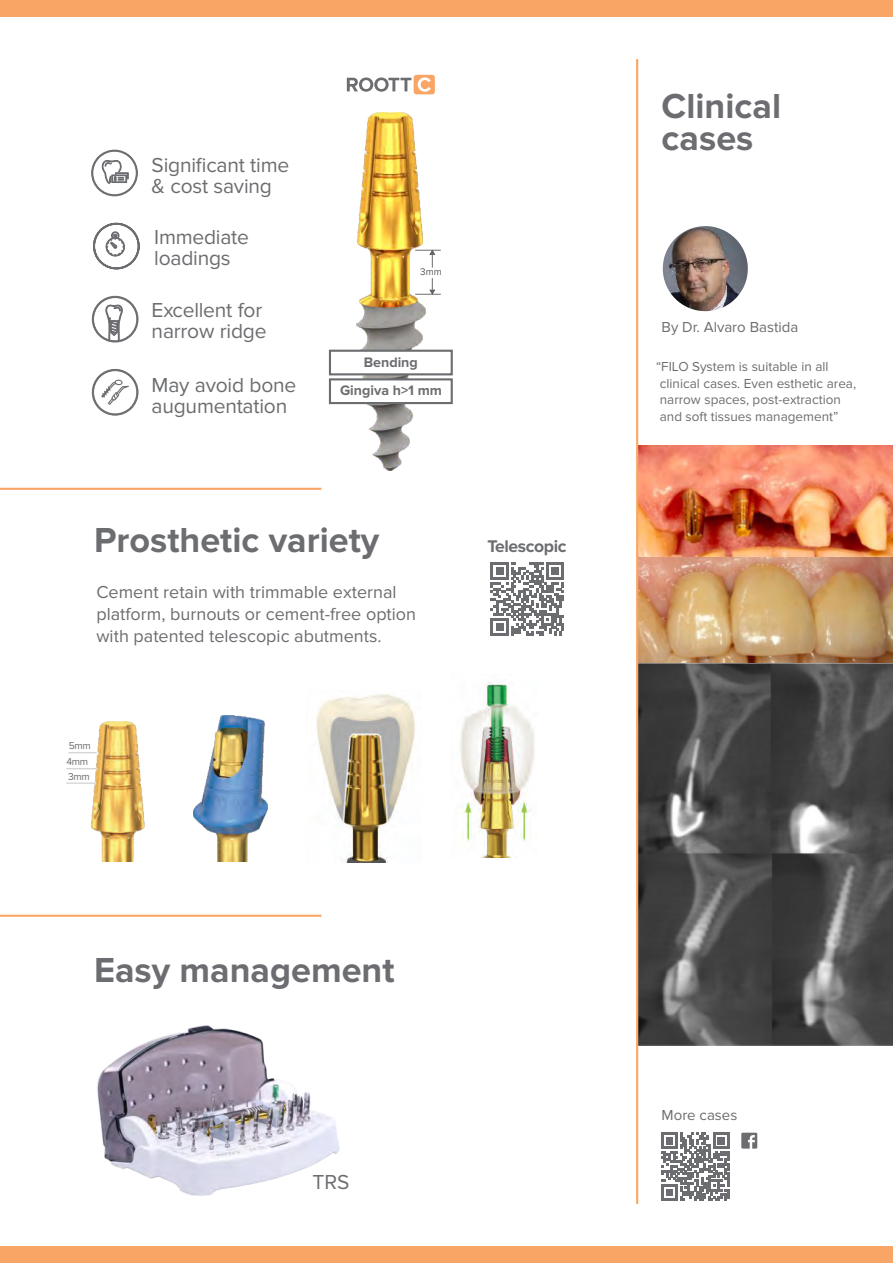
<style>
.page{position:relative;width:893px;height:1263px;background:#fff}
.page>*{position:absolute;margin:0;border:0;box-sizing:border-box;transform-origin:0 0}
.t1{font:700 36px/32.5px "Proxima Nova";color:#6c6d70}
.t2{font:21px/21px "Proxima Nova";letter-spacing:-.01em;color:#6c6d70}
.t3{font:18px/21.9px "Proxima Nova";color:#6c6d70}
.t4{font:700 17.55px "Proxima Nova";letter-spacing:-.025em;color:#6c6d70}
.t5{font:15px "Proxima Nova";color:#6c6d70}
.t6{font:700 14.25px/28.3px "Proxima Nova";color:#6c6d70;text-align:center}
.t7{font:13.5px/16.8px "Proxima Nova";color:#6c6d70}
.t8{font:10.2px/16.4px "Proxima Nova";letter-spacing:-.025em;color:#6c6d70}
.t9{font:10.05px "Proxima Nova";color:#57585a}
</style>
<div class="page">
<img style="left:638px;top:557px;width:255px;height:107px">
<img style="left:638px;top:445px;width:255px;height:112px">
<img style="left:638px;top:664px;width:255px;height:381px">
<img style="left:663px;top:226px;width:85px;height:85px;border-radius:50%">
<img style="left:193px;top:715px;width:75px;height:146px">
<svg style="left:491px;top:562px;width:73px;height:74px"></svg>
<svg style="left:91px;top:150px;width:47px;height:46px"></svg>
<svg style="left:93px;top:223px;width:47px;height:46px"></svg>
<img style="left:316px;top:694px;width:100px;height:169px">
<img style="left:460px;top:682px;width:75px;height:175px">
<img style="left:91px;top:721px;width:54px;height:141px">
<svg style="left:68px;top:752px;width:29px;height:1px"></svg>
<hr style="left:66px;top:768px;width:31px;height:1px;background:#c6c6c5">
<svg style="left:66px;top:783px;width:29px;height:1px"></svg>
<img style="left:97px;top:1026px;width:242px;height:169px">
<hr style="left:636px;top:59px;width:2px;height:1145px;background:#f9a565">
<div style="left:0;top:1246px;width:893px;height:17px;background:#f9a565"></div>
<div style="left:0;top:0;width:893px;height:17px;background:#f9a565"></div>
<hr style="left:0;top:915px;width:321px;height:2px;background:#f9a565">
<img style="left:356px;top:113px;width:69px;height:358px">
<svg style="left:347px;top:77px;width:64px;height:15px"></svg>
<div style="left:414px;top:75px;width:21px;height:19px;background:#f9a565;border-radius:3px"></div>
<svg style="left:418px;top:77px;width:13px;height:15px"></svg>
<div style="left:329px;top:350px;width:124px;height:25px;background:#fff;border:2px solid #6c6d70"></div>
<div style="left:329px;top:378px;width:124px;height:26px;background:#fff;border:2px solid #6c6d70"></div>
<svg style="left:415px;top:250px;width:26px;height:18px"></svg>
<svg style="left:415px;top:278px;width:26px;height:17px"></svg>
<hr style="left:0;top:488px;width:321px;height:2px;background:#f9a565">
<svg style="left:92px;top:296px;width:46px;height:119px"></svg>
<svg style="left:741px;top:1132px;width:16px;height:17px"></svg>
<svg style="left:661px;top:1133px;width:68px;height:68px"></svg>
<h2 class="t2" style="left:152px;top:155px;width:139px">Significant time &amp; cost saving</h2>
<h2 class="t2" style="left:154px;top:227px;width:96px">Immediate loadings</h2>
<h2 class="t2" style="left:152px;top:300px;width:116px">Excellent for narrow ridge</h2>
<h2 class="t2" style="left:152px;top:376px;width:146px;line-height:20.4px">May avoid bone augumentation</h2>
<p class="t9" style="left:420px;top:267px;width:23px">3mm</p>
<p class="t6" style="left:340px;top:349px;width:104px">Bending<br>Gingiva h&gt;1 mm</p>
<h1 class="t1" style="left:94px;top:526px;width:287px">Prosthetic variety</h1>
<h3 class="t3" style="left:96px;top:582px;width:321px">Cement retain with trimmable external platform, burnouts or cement-free option with patented telescopic abutments.</h3>
<p class="t8" style="left:66px;top:738px;width:26px">5mm<br>4mm</p>
<p class="t8" style="left:68px;top:769px;width:23px">3mm</p>
<p class="t4" style="left:487px;top:538px;width:81px">Telescopic</p>
<h1 class="t1" style="left:94px;top:955px;width:302px">Easy management</h1>
<h2 class="t2" style="left:312px;top:1173px;width:39px">TRS</h2>
<h1 class="t1" style="left:662px;top:91px;width:121px">Clinical cases</h1>
<p class="t5" style="left:662px;top:320px;width:138px">By Dr. Alvaro Bastida</p>
<p class="t7" style="left:656px;top:358px;width:202px">“FILO System is suitable in all clinical cases. Even esthetic area, narrow spaces, post-extraction and soft tissues management”</p>
<p class="t5" style="left:662px;top:1108px;width:77px">More cases</p>
</div>
